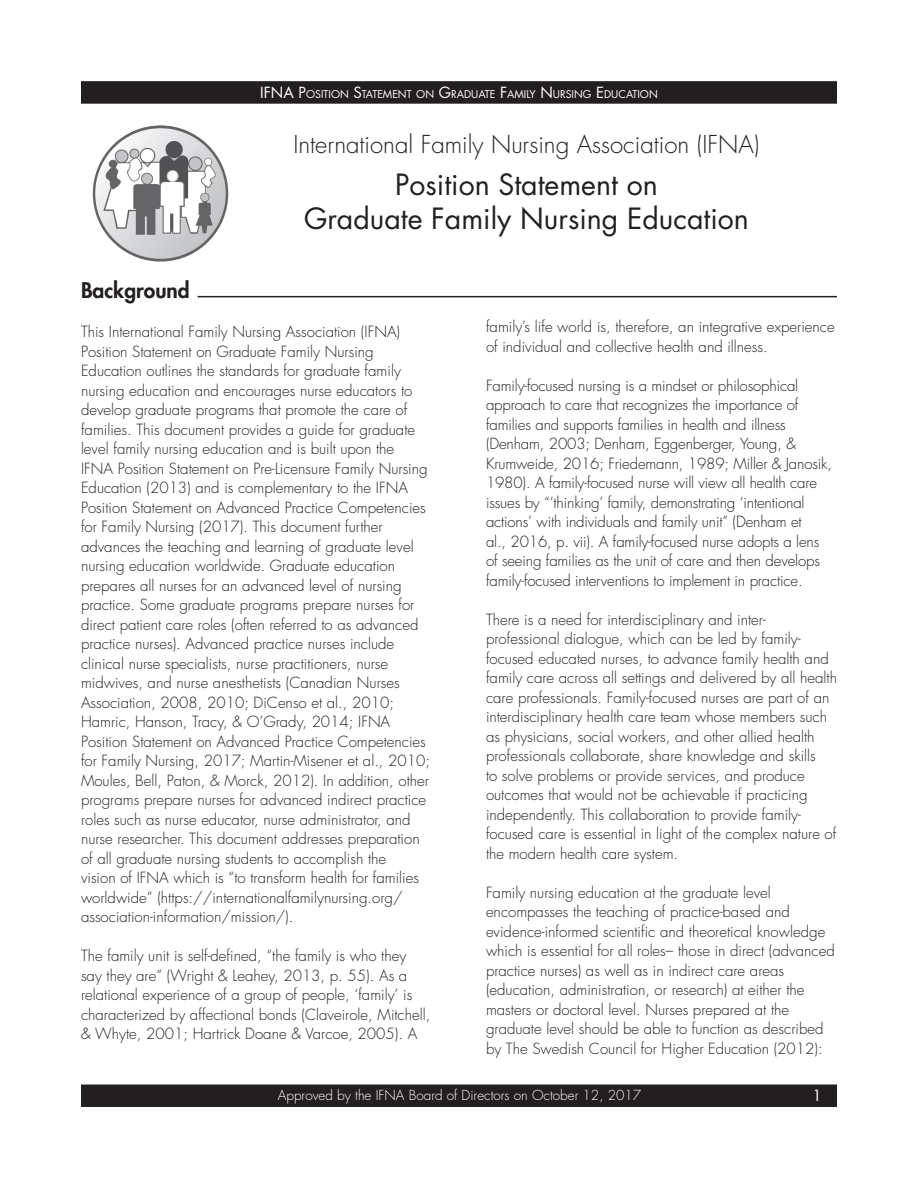
<style>
.page{position:relative;width:918px;height:1188px;background:#fff}
.page>*{position:absolute;margin:0;border:0;box-sizing:border-box;transform-origin:0 0}
.t1{font:28.5px "Futura Std";color:#231f20}
.t2{font:300 24px "Futura Std";color:#231f20}
.t3{font:800 21px "Futura Std";color:#231f20}
.t4{font:300 15px/19.5px "Futura Std";color:#231f20}
.t5{font:15px "Futura Std";color:#fff}
.t6{font:300 13.5px "Futura Std";color:#fff}
.t7{font:10.5px "Futura Std";color:#fff}
.s1{font-size:15px}
</style>
<div class="page">
<div style="left:81px;top:1084px;width:756px;height:23px;background:#231f20"></div>
<div style="left:81px;top:81px;width:756px;height:23px;background:#231f20"></div>
<hr style="left:198px;top:296px;width:639px;height:1px;background:#231f20">
<img style="left:93px;top:125px;width:135px;height:137px;border-radius:67px">
<p class="t7" style="left:260px;top:88px;width:397px"><span class="s1">IFNA P</span>OSITION <span class="s1">S</span>TATEMENT ON <span class="s1">G</span>RADUATE <span class="s1">F</span>AMILY <span class="s1">N</span>URSING <span class="s1">E</span> DUCATION</p>
<p class="t2" style="left:293px;top:130px;width:468px">International Family Nursing Association (IFNA)</p>
<p class="t1" style="left:395px;top:166px;width:264px">Position Statement on</p>
<p class="t1" style="left:304px;top:201px;width:446px">Graduate Family Nursing Education</p>
<p class="t3" style="left:81px;top:277px;width:110px">Background</p>
<p class="t4" style="left:81px;top:322px;width:351px">This International Family Nursing Association (IFNA)<br>Position Statement on Graduate Family Nursing Education outlines the standards for graduate family nursing education and encourages nurse educators to develop graduate programs that promote the care of families. This document provides a guide for graduate level family nursing education and is built upon the<br>IFNA Position Statement on Pre-Licensure Family Nursing Education (2013) and is complementary to the IFNA Position Statement on Advanced Practice Competencies for Family Nursing (2017). This document further advances the teaching and learning of graduate level nursing education worldwide. Graduate education prepares all nurses for an advanced level of nursing practice. Some graduate programs prepare nurses for direct patient care roles (often referred to as advanced practice nurses). Advanced practice nurses include clinical nurse specialists, nurse practitioners, nurse midwives, and nurse anesthetists (Canadian Nurses Association, 2008, 2010; DiCenso et al., 2010; Hamric, Hanson, Tracy, &amp; O’Grady, 2014; IFNA Position Statement on Advanced Practice Competencies for Family Nursing, 2017; Martin-Misener et al., 2010; Moules, Bell, Paton, &amp; Morck, 2012). In addition, other programs prepare nurses for advanced indirect practice roles such as nurse educator, nurse administrator, and nurse researcher. This document addresses preparation of all graduate nursing students to accomplish the<br>vision of IFNA which is “to transform health for families worldwide” (https://internationalfamilynursing.org/ association-information/mission/).</p>
<p class="t4" style="left:81px;top:946px;width:351px">The family unit is self-defined, “the family is who they say they are” (Wright &amp; Leahey, 2013, p. 55). As a relational experience of a group of people, ‘family’ is characterized by affectional bonds (Claveirole, Mitchell, &amp; Whyte, 2001; Hartrick Doane &amp; Varcoe, 2005). A</p>
<p class="t4" style="left:486px;top:317px;width:350px">family’s life world is, therefore, an integrative experience of individual and collective health and illness.</p>
<p class="t4" style="left:486px;top:376px;width:348px">Family-focused nursing is a mindset or philosophical approach to care that recognizes the importance of families and supports families in health and illness (Denham, 2003; Denham, Eggenberger, Young, &amp; Krumweide, 2016; Friedemann, 1989; Miller &amp; Janosik, 1980). A family-focused nurse will view all health care issues by “‘thinking’ family, demonstrating ‘intentional actions’ with individuals and family unit” (Denham et<br>al., 2016, p. vii). A family-focused nurse adopts a lens of seeing families as the unit of care and then develops family-focused interventions to implement in practice.</p>
<p class="t4" style="left:486px;top:610px;width:353px">There is a need for interdisciplinary and inter&shy;professional dialogue, which can be led by family&shy;focused educated nurses, to advance family health and family care across all settings and delivered by all health care professionals. Family-focused nurses are part of an interdisciplinary health care team whose members such as physicians, social workers, and other allied health professionals collaborate, share knowledge and skills<br>to solve problems or provide services, and produce outcomes that would not be achievable if practicing independently. This collaboration to provide family&shy;focused care is essential in light of the complex nature of the modern health care system.</p>
<p class="t4" style="left:486px;top:883px;width:350px">Family nursing education at the graduate level encompasses the teaching of practice-based and evidence-informed scientific and theoretical knowledge which is essential for all roles– those in direct (advanced practice nurses) as well as in indirect care areas (education, administration, or research) at either the masters or doctoral level. Nurses prepared at the graduate level should be able to function as described by The Swedish Council for Higher Education (2012):</p>
<p class="t6" style="left:278px;top:1087px;width:365px">Approved by the IFNA Board of Directors on October 12, 2017</p>
<p class="t5" style="left:813px;top:1086px;width:11px">1</p>
</div>
